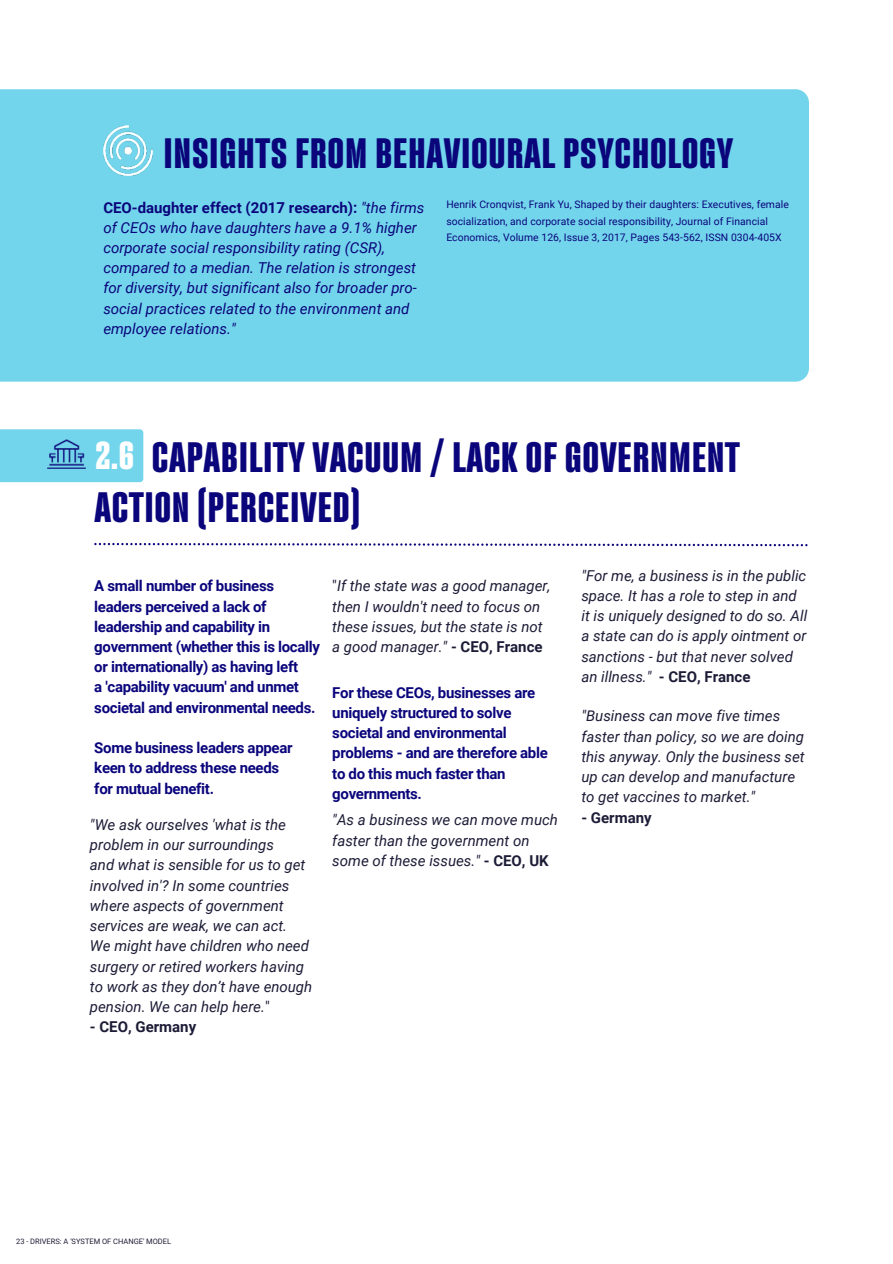
<style>
.page{position:relative;width:893px;height:1264px;background:#fff}
.page>*{position:absolute;margin:0;border:0;box-sizing:border-box;transform-origin:0 0}
.t1{font:700 condensed 42px/49.5px "Fixture";color:#0a057b}
.t2{font:700 condensed 38.55px "Fixture";color:#fff}
.t3{font:italic 15px/20.2px "Roboto";color:#1d1c37}
.t4{font:700 15px/20.2px "Roboto";letter-spacing:-.02em;color:#0a057b}
.t5{font:italic 15px/20.2px "Roboto";color:#0a057b}
.t6{font:700 15px "Roboto";color:#1d1c37}
.t7{font:10.35px/16.4px "Roboto";letter-spacing:.01em;color:#0a057b}
.t8{font:7.5px "Roboto";color:#1d1c37}
.s1{font-weight:700;font-style:normal}
.s2{font-style:normal}
</style>
<div class="page">
<div style="left:0;top:89px;width:808px;height:292px;background:#72d5ec"></div>
<div style="left:0;top:429px;width:143px;height:53px;background:#72d5ec"></div>
<svg style="left:94px;top:543px;width:713px;height:3px"></svg>
<img style="left:47px;top:440px;width:39px;height:28px">
<img style="left:103px;top:126px;width:50px;height:49px">
<h1 class="t1" style="left:163px;top:125px;width:572px">INSIGHTS FROM BEHAVIOURAL PSYCHOLOGY</h1>
<p class="t5" style="left:103px;top:197px;width:322px"><span class="s1">CEO-daughter effect (2017 research):</span> "the firms of CEOs who have daughters have a 9.1% higher corporate social responsibility rating (CSR), compared to a median. The relation is strongest for diversity, but significant also for broader pro&shy;social practices related to the environment and employee relations."</p>
<p class="t7" style="left:446px;top:197px;width:344px">Henrik Cronqvist, Frank Yu, Shaped by their daughters: Executives, female socialization, and corporate social responsibility, Journal of Financial<br>Economics, Volume 126, Issue 3, 2017, Pages 543-562, ISSN 0304-405X</p>
<h1 class="t1" style="left:94px;top:428px;width:647px;text-indent:57px">CAPABILITY VACUUM / LACK OF GOVERNMENT<br>ACTION (PERCEIVED)</h1>
<h2 class="t2" style="left:95px;top:429px;width:41px">2.6</h2>
<p class="t4" style="left:94px;top:576px;width:227px">A small number of business leaders perceived a lack of leadership and capability in government (whether this is locally or internationally) as having left<br>a 'capability vacuum' and unmet societal and environmental needs.</p>
<p class="t4" style="left:94px;top:738px;width:200px">Some business leaders appear keen to address these needs for mutual benefit.</p>
<p class="t3" style="left:90px;top:814px;width:224px">"We ask ourselves 'what is the problem in our surroundings<br>and what is sensible for us to get involved in'? In some countries where aspects of government services are weak, we can act.<br>We might have children who need surgery or retired workers having to work as they don’t have enough pension. We can help here.<span class="s2">"</span></p>
<p class="t6" style="left:90px;top:1018px;width:108px">- CEO, Germany</p>
<p class="t3" style="left:332px;top:576px;width:220px"><span class="s2">"</span>If the state was a good manager, then I wouldn't need to focus on these issues, but the state is not a good manager." <span class="s1">- CEO, France</span></p>
<p class="t4" style="left:332px;top:682px;width:217px">For these CEOs, businesses are uniquely structured to solve societal and environmental problems - and are therefore able to do this much faster than governments.</p>
<p class="t3" style="left:332px;top:810px;width:227px">"As a business we can move much faster than the government on some of these issues." <span class="s1">- CEO, UK</span></p>
<p class="t3" style="left:581px;top:565px;width:227px">"For me, a business is in the public space. It has a role to step in and it is uniquely designed to do so. All a state can do is apply ointment or sanctions - but that never solved an illness." <span class="s1">- CEO, France</span></p>
<p class="t3" style="left:581px;top:706px;width:225px">"Business can move five times faster than policy, so we are doing this anyway. Only the business set up can develop and manufacture to get vaccines to market."</p>
<p class="t6" style="left:581px;top:808px;width:72px">- Germany</p>
<p class="t8" style="left:16px;top:1237px;width:156px">23 - DRIVERS: A 'SYSTEM OF CHANGE' MODEL</p>
</div>
